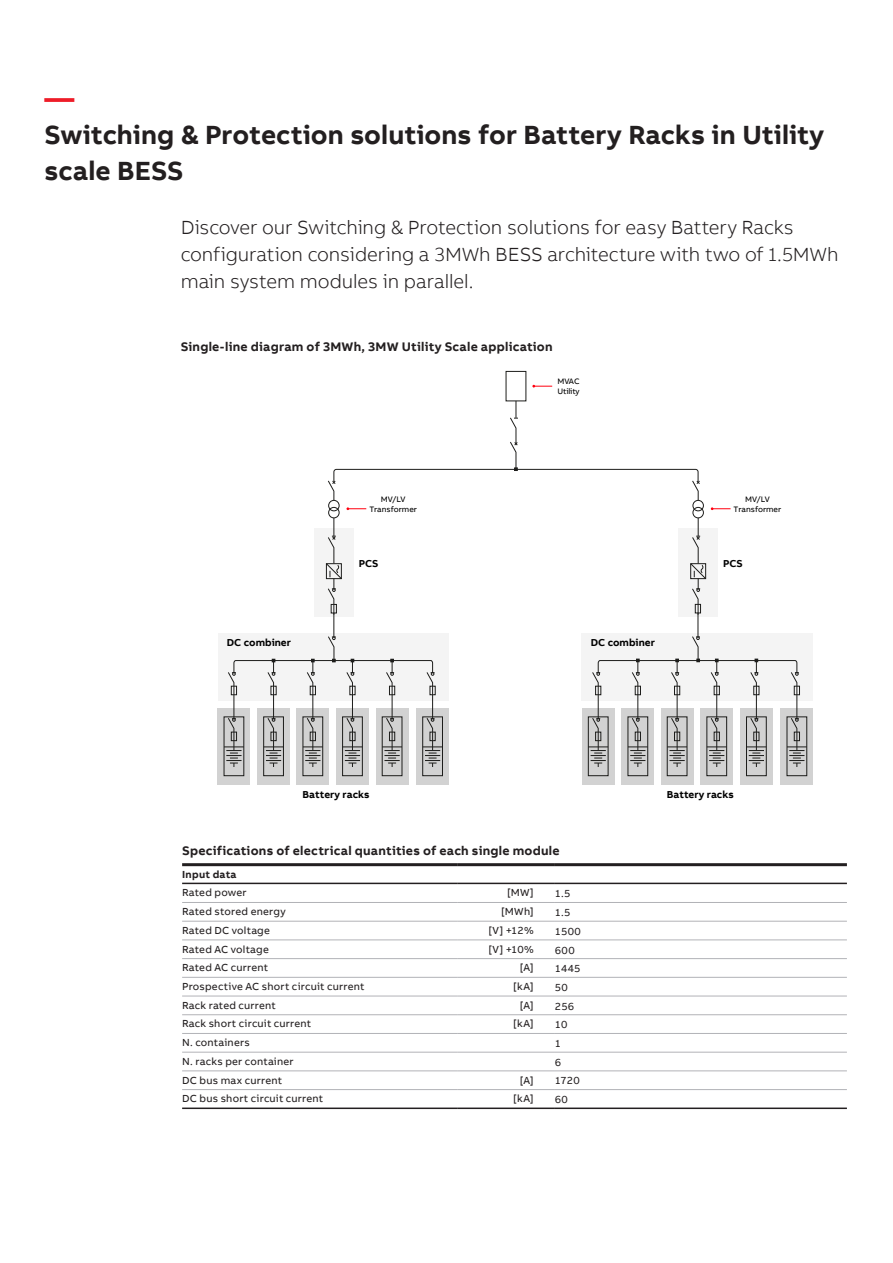
<style>
.page{position:relative;width:893px;height:1263px;background:#fff}
.page>*{position:absolute;margin:0;border:0;box-sizing:border-box;transform-origin:0 0}
.Headline_M_20pt_24pt{font:700 30px "AB Bvoice";color:#ee1c28}
.Headline_M_20pt_24pt-2{font:700 27px "AB Bvoice";color:#231f20}
.Lead_13pt_18pt{font:300 19.5px/27px "AB Bvoice";letter-spacing:-.005em;color:#231f20}
.Paragraph_Title_8_5p{font:700 12.75px "AB Bvoice";letter-spacing:.02em;color:#231f20}
.Table_Content_Left_7{font:10.5px "AB Bvoice";letter-spacing:.02em;color:#231f20}
.Table_Content_Right{font:10.5px "AB Bvoice";letter-spacing:.015em;color:#231f20}
.Table_Title_Left_7pt{font:700 10.5px "AB Bvoice";letter-spacing:.025em;color:#231f20}
.t1{font:700 10.35px "AB Bvoice";color:#000}
.t2{font:8.1px/9.8px "AB Bvoice";color:#000;text-align:center}
.t3{font:8.1px/9.8px "AB Bvoice";letter-spacing:-.02em;color:#000}
</style>
<div class="page">
<div style="left:218px;top:708px;width:32px;height:76px;background:#d2d2d2"></div>
<div style="left:257px;top:708px;width:33px;height:76px;background:#d2d2d2"></div>
<div style="left:296px;top:708px;width:33px;height:76px;background:#d2d2d2"></div>
<div style="left:336px;top:708px;width:33px;height:76px;background:#d2d2d2"></div>
<div style="left:376px;top:708px;width:32px;height:76px;background:#d2d2d2"></div>
<div style="left:218px;top:633px;width:231px;height:68px;background:#f4f4f4"></div>
<div style="left:224px;top:716px;width:20px;height:60px;border:1px solid #1d1d1b"></div>
<div style="left:263px;top:716px;width:21px;height:60px;border:1px solid #1d1d1b"></div>
<div style="left:302px;top:716px;width:21px;height:60px;border:1px solid #1d1d1b"></div>
<div style="left:342px;top:716px;width:21px;height:60px;border:1px solid #1d1d1b"></div>
<div style="left:382px;top:716px;width:20px;height:60px;border:1px solid #1d1d1b"></div>
<div style="left:328px;top:507px;width:12px;height:11px;border:1px solid #1d1d1b;border-radius:50%"></div>
<div style="left:328px;top:500px;width:12px;height:11px;border:1px solid #1d1d1b;border-radius:50%"></div>
<svg style="left:346px;top:507px;width:20px;height:3px"></svg>
<div style="left:416px;top:708px;width:33px;height:76px;background:#d2d2d2"></div>
<div style="left:422px;top:716px;width:21px;height:60px;border:1px solid #1d1d1b"></div>
<div style="left:582px;top:708px;width:32px;height:76px;background:#d2d2d2"></div>
<div style="left:621px;top:708px;width:33px;height:76px;background:#d2d2d2"></div>
<div style="left:661px;top:708px;width:32px;height:76px;background:#d2d2d2"></div>
<div style="left:700px;top:708px;width:33px;height:76px;background:#d2d2d2"></div>
<div style="left:740px;top:708px;width:33px;height:76px;background:#d2d2d2"></div>
<div style="left:582px;top:633px;width:231px;height:68px;background:#f4f4f4"></div>
<div style="left:588px;top:716px;width:21px;height:60px;border:1px solid #1d1d1b"></div>
<div style="left:627px;top:716px;width:21px;height:60px;border:1px solid #1d1d1b"></div>
<div style="left:667px;top:716px;width:20px;height:60px;border:1px solid #1d1d1b"></div>
<div style="left:706px;top:716px;width:21px;height:60px;border:1px solid #1d1d1b"></div>
<div style="left:746px;top:716px;width:21px;height:60px;border:1px solid #1d1d1b"></div>
<div style="left:692px;top:507px;width:12px;height:11px;border:1px solid #1d1d1b;border-radius:50%"></div>
<div style="left:692px;top:500px;width:12px;height:11px;border:1px solid #1d1d1b;border-radius:50%"></div>
<svg style="left:711px;top:507px;width:20px;height:3px"></svg>
<div style="left:780px;top:708px;width:33px;height:76px;background:#d2d2d2"></div>
<div style="left:786px;top:716px;width:21px;height:60px;border:1px solid #1d1d1b"></div>
<svg style="left:532px;top:385px;width:20px;height:2px"></svg>
<svg style="left:328px;top:401px;width:373px;height:100px"></svg>
<svg style="left:224px;top:518px;width:218px;height:249px"></svg>
<svg style="left:588px;top:518px;width:219px;height:249px"></svg>
<hr style="left:182px;top:863px;width:275px;height:3px;background:#231f20">
<hr style="left:457px;top:863px;width:98px;height:3px;background:#231f20">
<hr style="left:182px;top:1107px;width:275px;height:2px;background:#231f20">
<hr style="left:457px;top:1107px;width:98px;height:2px;background:#231f20">
<hr style="left:555px;top:1107px;width:292px;height:2px;background:#231f20">
<hr style="left:555px;top:863px;width:292px;height:3px;background:#231f20">
<hr style="left:182px;top:902px;width:275px;height:1px;background:#b2b3b7">
<hr style="left:457px;top:902px;width:98px;height:1px;background:#b2b3b7">
<hr style="left:555px;top:902px;width:292px;height:1px;background:#b2b3b7">
<hr style="left:182px;top:921px;width:275px;height:1px;background:#b2b3b7">
<hr style="left:457px;top:921px;width:98px;height:1px;background:#b2b3b7">
<hr style="left:555px;top:921px;width:292px;height:1px;background:#b2b3b7">
<hr style="left:182px;top:939px;width:275px;height:1px;background:#b2b3b7">
<hr style="left:457px;top:939px;width:98px;height:1px;background:#b2b3b7">
<hr style="left:555px;top:939px;width:292px;height:1px;background:#b2b3b7">
<hr style="left:182px;top:958px;width:275px;height:1px;background:#b2b3b7">
<hr style="left:457px;top:958px;width:98px;height:1px;background:#b2b3b7">
<hr style="left:555px;top:958px;width:292px;height:1px;background:#b2b3b7">
<hr style="left:182px;top:977px;width:275px;height:1px;background:#b2b3b7">
<hr style="left:457px;top:977px;width:98px;height:1px;background:#b2b3b7">
<hr style="left:555px;top:977px;width:292px;height:1px;background:#b2b3b7">
<hr style="left:182px;top:996px;width:275px;height:1px;background:#b2b3b7">
<hr style="left:457px;top:996px;width:98px;height:1px;background:#b2b3b7">
<hr style="left:555px;top:996px;width:292px;height:1px;background:#b2b3b7">
<hr style="left:182px;top:1014px;width:275px;height:1px;background:#b2b3b7">
<hr style="left:457px;top:1014px;width:98px;height:1px;background:#b2b3b7">
<hr style="left:555px;top:1014px;width:292px;height:1px;background:#b2b3b7">
<hr style="left:182px;top:1033px;width:275px;height:1px;background:#b2b3b7">
<hr style="left:457px;top:1033px;width:98px;height:1px;background:#b2b3b7">
<hr style="left:555px;top:1033px;width:292px;height:1px;background:#b2b3b7">
<hr style="left:182px;top:1052px;width:275px;height:1px;background:#b2b3b7">
<hr style="left:457px;top:1052px;width:98px;height:1px;background:#b2b3b7">
<hr style="left:555px;top:1052px;width:292px;height:1px;background:#b2b3b7">
<hr style="left:182px;top:1070px;width:275px;height:1px;background:#b2b3b7">
<hr style="left:457px;top:1070px;width:98px;height:1px;background:#b2b3b7">
<hr style="left:555px;top:1070px;width:292px;height:1px;background:#b2b3b7">
<hr style="left:182px;top:1089px;width:275px;height:1px;background:#b2b3b7">
<hr style="left:457px;top:1089px;width:98px;height:1px;background:#b2b3b7">
<hr style="left:555px;top:1089px;width:292px;height:1px;background:#b2b3b7">
<hr style="left:182px;top:883px;width:275px;height:1px;background:#231f20">
<hr style="left:457px;top:883px;width:98px;height:1px;background:#231f20">
<hr style="left:555px;top:883px;width:292px;height:1px;background:#231f20">
<p class="Headline_M_20pt_24pt" style="left:45px;top:78px;width:31px">—</p>
<p class="Headline_M_20pt_24pt-2" style="left:45px;top:117px;width:781px">Switching &amp; Protection solutions for Battery Racks in Utility</p>
<p class="Headline_M_20pt_24pt-2" style="left:45px;top:153px;width:140px">scale BESS</p>
<p class="Lead_13pt_18pt" style="left:181px;top:214px;width:659px">Discover our Switching &amp; Protection solutions for easy Battery Racks configuration considering a 3MWh BESS architecture with two of 1.5MWh main system modules in parallel.</p>
<p class="Paragraph_Title_8_5p" style="left:181px;top:338px;width:373px">Single-line diagram of 3MWh, 3MW Utility Scale application</p>
<p class="t2" style="left:369px;top:494px;width:49px">MV/LV<br>Transformer</p>
<p class="t1" style="left:359px;top:557px;width:21px">PCS</p>
<p class="t3" style="left:557px;top:377px;width:24px">MVAC<br>Utility</p>
<p class="t1" style="left:227px;top:636px;width:66px">DC combiner</p>
<p class="t1" style="left:591px;top:636px;width:66px">DC combiner</p>
<p class="t2" style="left:734px;top:494px;width:49px">MV/LV<br>Transformer</p>
<p class="t1" style="left:723px;top:557px;width:21px">PCS</p>
<p class="t1" style="left:302px;top:788px;width:69px">Battery racks</p>
<p class="t1" style="left:667px;top:788px;width:69px">Battery racks</p>
<p class="Paragraph_Title_8_5p" style="left:182px;top:842px;width:379px">Specifications of electrical quantities of each single module</p>
<p class="Table_Title_Left_7pt" style="left:182px;top:868px;width:56px">Input data</p>
<p class="Table_Content_Left_7" style="left:182px;top:886px;width:66px">Rated power</p>
<p class="Table_Content_Left_7" style="left:507px;top:886px;width:28px">[MW]</p>
<p class="Table_Content_Right" style="left:555px;top:887px;width:17px">1.5</p>
<p class="Table_Content_Left_7" style="left:182px;top:905px;width:105px">Rated stored energy</p>
<p class="Table_Content_Left_7" style="left:501px;top:905px;width:34px">[MWh]</p>
<p class="Table_Content_Right" style="left:555px;top:906px;width:17px">1.5</p>
<p class="Table_Content_Left_7" style="left:182px;top:924px;width:89px">Rated DC voltage</p>
<p class="Table_Content_Left_7" style="left:488px;top:924px;width:47px">[V] +12%</p>
<p class="Table_Content_Right" style="left:555px;top:925px;width:27px">1500</p>
<p class="Table_Content_Left_7" style="left:182px;top:943px;width:88px">Rated AC voltage</p>
<p class="Table_Content_Left_7" style="left:488px;top:943px;width:47px">[V] +10%</p>
<p class="Table_Content_Right" style="left:555px;top:943px;width:21px">600</p>
<p class="Table_Content_Left_7" style="left:182px;top:961px;width:88px">Rated AC current</p>
<p class="Table_Content_Left_7" style="left:520px;top:961px;width:15px">[A]</p>
<p class="Table_Content_Right" style="left:555px;top:962px;width:27px">1445</p>
<p class="Table_Content_Left_7" style="left:182px;top:980px;width:184px">Prospective AC short circuit current</p>
<p class="Table_Content_Left_7" style="left:513px;top:980px;width:22px">[kA]</p>
<p class="Table_Content_Right" style="left:555px;top:981px;width:14px">50</p>
<p class="Table_Content_Left_7" style="left:182px;top:999px;width:95px">Rack rated current</p>
<p class="Table_Content_Left_7" style="left:520px;top:999px;width:15px">[A]</p>
<p class="Table_Content_Right" style="left:555px;top:1000px;width:21px">256</p>
<p class="Table_Content_Left_7" style="left:182px;top:1017px;width:131px">Rack short circuit current</p>
<p class="Table_Content_Left_7" style="left:513px;top:1017px;width:22px">[kA]</p>
<p class="Table_Content_Right" style="left:555px;top:1018px;width:14px">10</p>
<p class="Table_Content_Left_7" style="left:182px;top:1036px;width:69px">N. containers</p>
<p class="Table_Content_Right" style="left:555px;top:1037px;width:8px">1</p>
<p class="Table_Content_Left_7" style="left:182px;top:1055px;width:113px">N. racks per container</p>
<p class="Table_Content_Right" style="left:555px;top:1056px;width:8px">6</p>
<p class="Table_Content_Left_7" style="left:182px;top:1074px;width:102px">DC bus max current</p>
<p class="Table_Content_Left_7" style="left:520px;top:1074px;width:15px">[A]</p>
<p class="Table_Content_Right" style="left:555px;top:1074px;width:26px">1720</p>
<p class="Table_Content_Left_7" style="left:182px;top:1092px;width:143px">DC bus short circuit current</p>
<p class="Table_Content_Left_7" style="left:513px;top:1092px;width:22px">[kA]</p>
<p class="Table_Content_Right" style="left:555px;top:1093px;width:14px">60</p>
</div>
